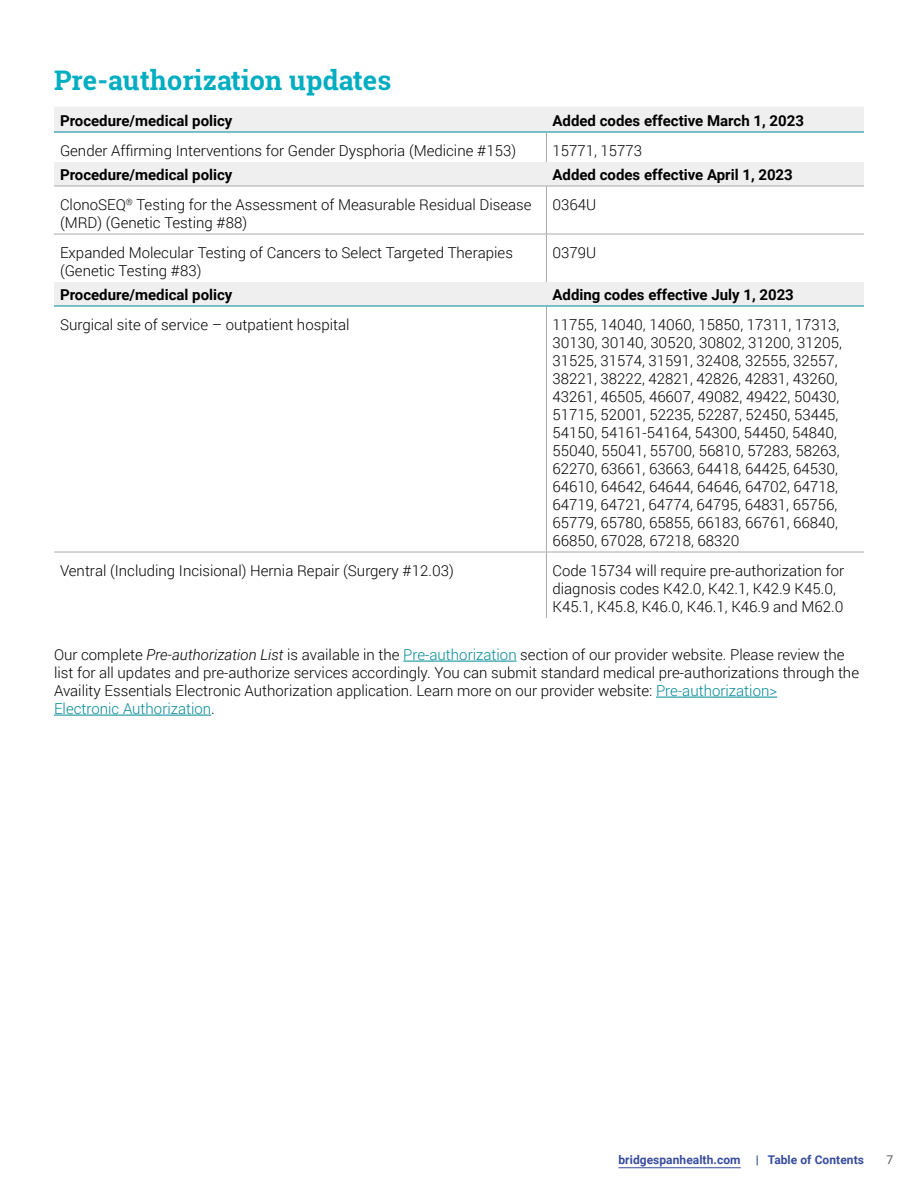
<style>
.page{position:relative;width:918px;height:1188px;background:#fff}
.page>*{position:absolute;margin:0;border:0;box-sizing:border-box;transform-origin:0 0}
.t1{font:700 27px "Roboto Slab";letter-spacing:.005em;color:#00adc1}
.t2{font:300 15px/18px "Roboto";color:#000}
.t3{font:700 15px "Roboto";color:#000}
.t4{font:700 12px "Roboto";letter-spacing:.005em;color:#374c9e}
.t5{font:12px "Roboto";color:#58595b}
.s1{font-style:italic}
.s2{color:#008a97}
</style>
<div class="page">
<hr style="left:619px;top:1167px;width:122px;height:1px;background:#374c9e">
<hr style="left:403px;top:661px;width:114px;height:1px;background:#008a97">
<hr style="left:656px;top:697px;width:121px;height:1px;background:#008a97">
<hr style="left:54px;top:715px;width:157px;height:1px;background:#008a97">
<svg style="left:54px;top:107px;width:810px;height:199px"></svg>
<hr style="left:546px;top:132px;width:1px;height:30px;background:#a7a9ac">
<hr style="left:546px;top:186px;width:1px;height:48px;background:#a7a9ac">
<hr style="left:546px;top:234px;width:1px;height:48px;background:#a7a9ac">
<hr style="left:546px;top:306px;width:1px;height:246px;background:#a7a9ac">
<hr style="left:546px;top:552px;width:1px;height:66px;background:#a7a9ac">
<hr style="left:54px;top:132px;width:492px;height:1px;background:#008a97">
<hr style="left:546px;top:132px;width:318px;height:1px;background:#008a97">
<hr style="left:54px;top:306px;width:492px;height:1px;background:#008a97">
<hr style="left:546px;top:306px;width:318px;height:1px;background:#008a97">
<hr style="left:54px;top:186px;width:492px;height:1px;background:#a7a9ac">
<hr style="left:546px;top:186px;width:318px;height:1px;background:#a7a9ac">
<hr style="left:54px;top:234px;width:492px;height:1px;background:#a7a9ac">
<hr style="left:546px;top:234px;width:318px;height:1px;background:#a7a9ac">
<hr style="left:54px;top:552px;width:492px;height:1px;background:#a7a9ac">
<hr style="left:546px;top:552px;width:318px;height:1px;background:#a7a9ac">
<h1 class="t1" style="left:54px;top:62px;width:339px">Pre-authorization updates</h1>
<p class="t3" style="left:60px;top:110px;width:174px">Procedure/medical policy</p>
<p class="t3" style="left:552px;top:110px;width:253px">Added codes effective March 1, 2023</p>
<p class="t2" style="left:60px;top:141px;width:458px">Gender Affirming Interventions for Gender Dysphoria (Medicine #153)</p>
<p class="t2" style="left:552px;top:141px;width:91px">15771, 15773</p>
<p class="t3" style="left:60px;top:164px;width:174px">Procedure/medical policy</p>
<p class="t3" style="left:552px;top:164px;width:242px">Added codes effective April 1, 2023</p>
<p class="t2" style="left:60px;top:195px;width:473px">ClonoSEQ<sup>®</sup> Testing for the Assessment of Measurable Residual Disease (MRD) (Genetic Testing #88)</p>
<p class="t2" style="left:552px;top:195px;width:45px">0364U</p>
<p class="t2" style="left:60px;top:243px;width:454px">Expanded Molecular Testing of Cancers to Select Targeted Therapies (Genetic Testing #83)</p>
<p class="t2" style="left:552px;top:243px;width:45px">0379U</p>
<p class="t3" style="left:60px;top:284px;width:174px">Procedure/medical policy</p>
<p class="t3" style="left:552px;top:284px;width:243px">Adding codes effective July 1, 2023</p>
<p class="t2" style="left:60px;top:315px;width:291px">Surgical site of service – outpatient hospital</p>
<p class="t2" style="left:552px;top:315px;width:291px">11755, 14040, 14060, 15850, 17311, 17313, 30130, 30140, 30520, 30802, 31200, 31205, 31525, 31574, 31591, 32408, 32555, 32557, 38221, 38222, 42821, 42826, 42831, 43260, 43261, 46505, 46607, 49082, 49422, 50430, 51715, 52001, 52235, 52287, 52450, 53445, 54150, 54161-54164, 54300, 54450, 54840, 55040, 55041, 55700, 56810, 57283, 58263, 62270, 63661, 63663, 64418, 64425, 64530, 64610, 64642, 64644, 64646, 64702, 64718, 64719, 64721, 64774, 64795, 64831, 65756, 65779, 65780, 65855, 66183, 66761, 66840, 66850, 67028, 67218, 68320</p>
<p class="t2" style="left:60px;top:561px;width:395px">Ventral (Including Incisional) Hernia Repair (Surgery #12.03)</p>
<p class="t2" style="left:552px;top:561px;width:293px">Code 15734 will require pre-authorization for diagnosis codes K42.0, K42.1, K42.9 K45.0,<br>K45.1, K45.8, K46.0, K46.1, K46.9 and M62.0</p>
<p class="t2" style="left:54px;top:645px;width:807px">Our complete <span class="s1">Pre-authorization List</span> is available in the <span class="s2">Pre-authorization</span> section of our provider website. Please review the list for all updates and pre-authorize services accordingly. You can submit standard medical pre-authorizations through the Availity Essentials Electronic Authorization application. Learn more on our provider website: <span class="s2">Pre-authorization&gt;<br>Electronic Authorization</span>.</p>
<p class="t4" style="left:619px;top:1151px;width:124px">bridgespanhealth.com</p>
<p class="t4" style="left:756px;top:1151px;width:110px">| Table of Contents</p>
<p class="t5" style="left:886px;top:1151px;width:8px">7</p>
</div>
